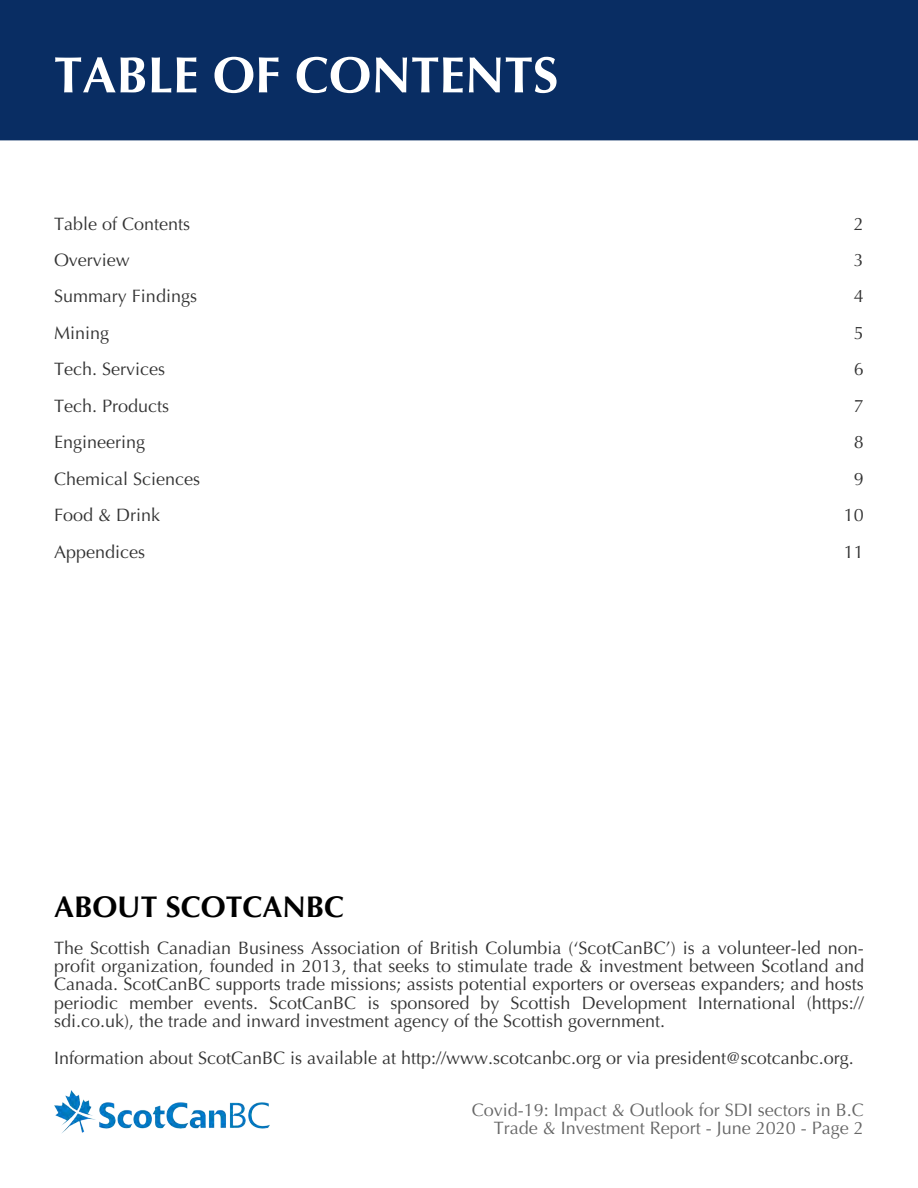
<style>
.page{position:relative;width:918px;height:1188px;background:#fff}
.page>*{position:absolute;margin:0;border:0;box-sizing:border-box;transform-origin:0 0}
.t1{font:700 51px "Optima";color:#fff}
.t2{font:700 30px "Optima";color:#000}
.t3{font:18px/18.5px "Optima";color:#333;text-align:justify}
.t4{font:18px/18.5px "Optima";color:#666;text-align:right}
</style>
<div class="page">
<img style="left:54px;top:1091px;width:216px;height:43px">
<div style="left:0;top:0;width:918px;height:140px;background:#092d63"></div>
<h1 class="t1" style="left:54px;top:45px;width:506px">TABLE OF CONTENTS</h1>
<p class="t3" style="left:54px;top:214px;width:138px">Table of Contents</p>
<p class="t3" style="left:854px;top:214px;width:12px">2</p>
<p class="t3" style="left:54px;top:251px;width:77px">Overview</p>
<p class="t3" style="left:854px;top:251px;width:12px">3</p>
<p class="t3" style="left:54px;top:287px;width:145px">Summary Findings</p>
<p class="t3" style="left:854px;top:287px;width:12px">4</p>
<p class="t3" style="left:54px;top:324px;width:57px">Mining</p>
<p class="t3" style="left:854px;top:324px;width:12px">5</p>
<p class="t3" style="left:54px;top:360px;width:113px">Tech. Services</p>
<p class="t3" style="left:854px;top:360px;width:12px">6</p>
<p class="t3" style="left:54px;top:397px;width:117px">Tech. Products</p>
<p class="t3" style="left:854px;top:397px;width:12px">7</p>
<p class="t3" style="left:54px;top:433px;width:93px">Engineering</p>
<p class="t3" style="left:854px;top:433px;width:12px">8</p>
<p class="t3" style="left:54px;top:470px;width:148px">Chemical Sciences</p>
<p class="t3" style="left:854px;top:470px;width:12px">9</p>
<p class="t3" style="left:54px;top:506px;width:108px">Food &amp; Drink</p>
<p class="t3" style="left:844px;top:506px;width:22px">10</p>
<p class="t3" style="left:54px;top:543px;width:93px">Appendices</p>
<p class="t3" style="left:844px;top:543px;width:22px">11</p>
<h2 class="t2" style="left:54px;top:889px;width:292px">ABOUT SCOTCANBC</h2>
<p class="t3" style="left:54px;top:938px;width:812px">The Scottish Canadian Business Association of British Columbia (‘ScotCanBC’) is a volunteer-led non&shy;profit organization, founded in 2013, that seeks to stimulate trade &amp; investment between Scotland and Canada. ScotCanBC supports trade missions; assists potential exporters or overseas expanders; and hosts periodic member events. ScotCanBC is sponsored by Scottish Development International (https:// sdi.co.uk), the trade and inward investment agency of the Scottish government.</p>
<p class="t3" style="left:54px;top:1049px;width:801px">Information about ScotCanBC is available at http://www.scotcanbc.org or via president@scotcanbc.org.</p>
<p class="t4" style="left:472px;top:1100px;width:394px">Covid-19: Impact &amp; Outlook for SDI sectors in B.C<br>Trade &amp; Investment Report - June 2020 - Page 2</p>
</div>
